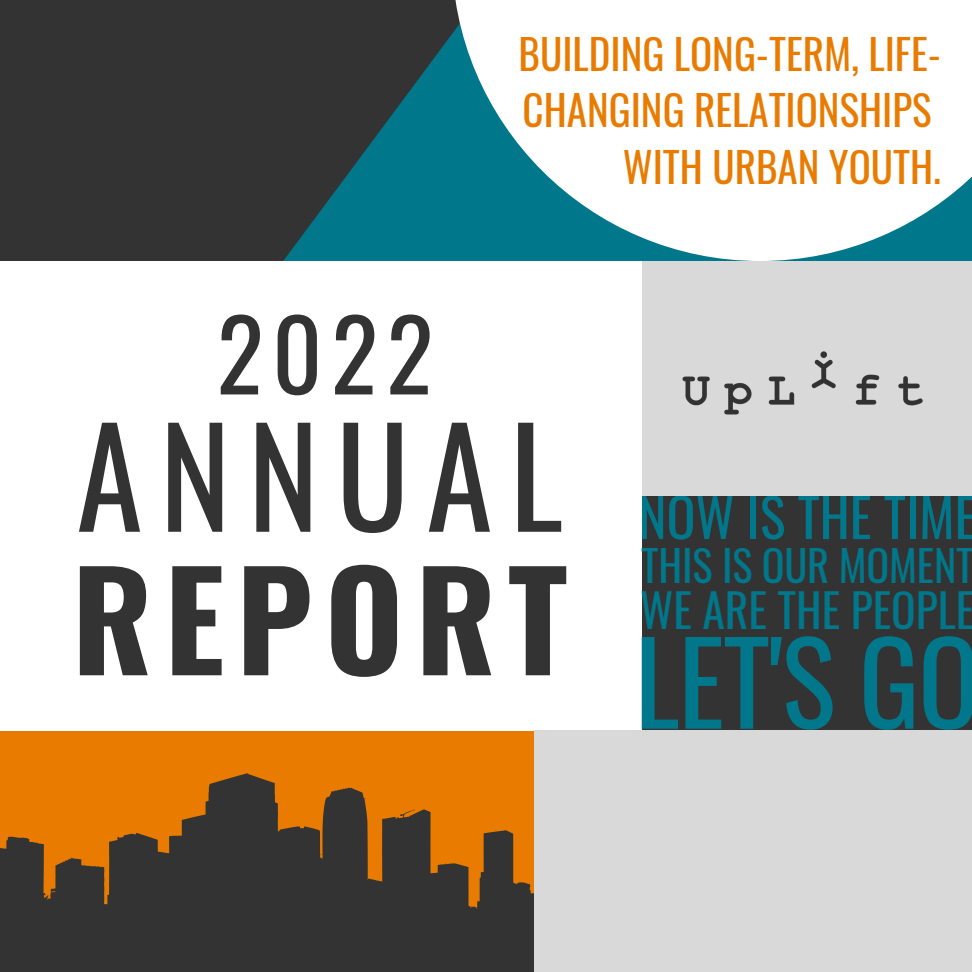
<style>
.page{position:relative;width:972px;height:972px;background:#333}
.page>*{position:absolute;margin:0;border:0;box-sizing:border-box;transform-origin:0 0}
.t1{font:134.55px "Oswald";letter-spacing:.125em;color:#333}
.t2{font:700 134.55px "Oswald";letter-spacing:.085em;color:#333}
.t3{font:113.25px "Oswald";color:#00778a}
.t4{font:97.8px "Oswald";color:#333}
.t5{font:53.55px "Oswald";color:#00778a}
.t6{font:45.6px "Oswald";color:#00778a}
.t7{font:42.3px "Oswald";letter-spacing:-.005em;color:#00778a}
.t8{font:41.1px/56.6px "Oswald";color:#e87b00;text-align:right}
</style>
<div class="page">
<div style="left:625px;top:261px;width:347px;height:235px;background:#d9d9d9"></div>
<div style="left:0;top:731px;width:567px;height:241px;background:#e87b00"></div>
<div style="left:0;top:261px;width:641px;height:470px;background:#fff"></div>
<svg style="left:0;top:773px;width:534px;height:199px;fill:#333"></svg>
<div style="left:534px;top:731px;width:438px;height:241px;background:#d9d9d9"></div>
<svg style="left:283px;top:34px;width:169px;height:227px"></svg>
<img style="left:682px;top:351px;width:241px;height:64px">
<svg style="left:452px;top:0;width:520px;height:261px;background:#cee5e8"></svg>
<h3 class="t4" style="left:217px;top:268px;width:218px">2022</h3>
<p class="t8" style="left:519px;top:22px;width:424px">BUILDING LONG-TERM, LIFE-<br>CHANGING RELATIONSHIPS<br>WITH URBAN YOUTH.</p>
<h1 class="t1" style="left:76px;top:357px;width:488px">ANNUAL</h1>
<h1 class="t2" style="left:72px;top:550px;width:497px">REPORT</h1>
<h3 class="t5" style="left:638px;top:470px;width:340px">NOW IS THE TIME</h3>
<p class="t7" style="left:641px;top:528px;width:334px">THIS IS OUR MOMENT</p>
<p class="t6" style="left:640px;top:569px;width:336px">WE ARE THE PEOPLE</p>
<h2 class="t3" style="left:635px;top:582px;width:346px">LET'S GO</h2>
</div>
